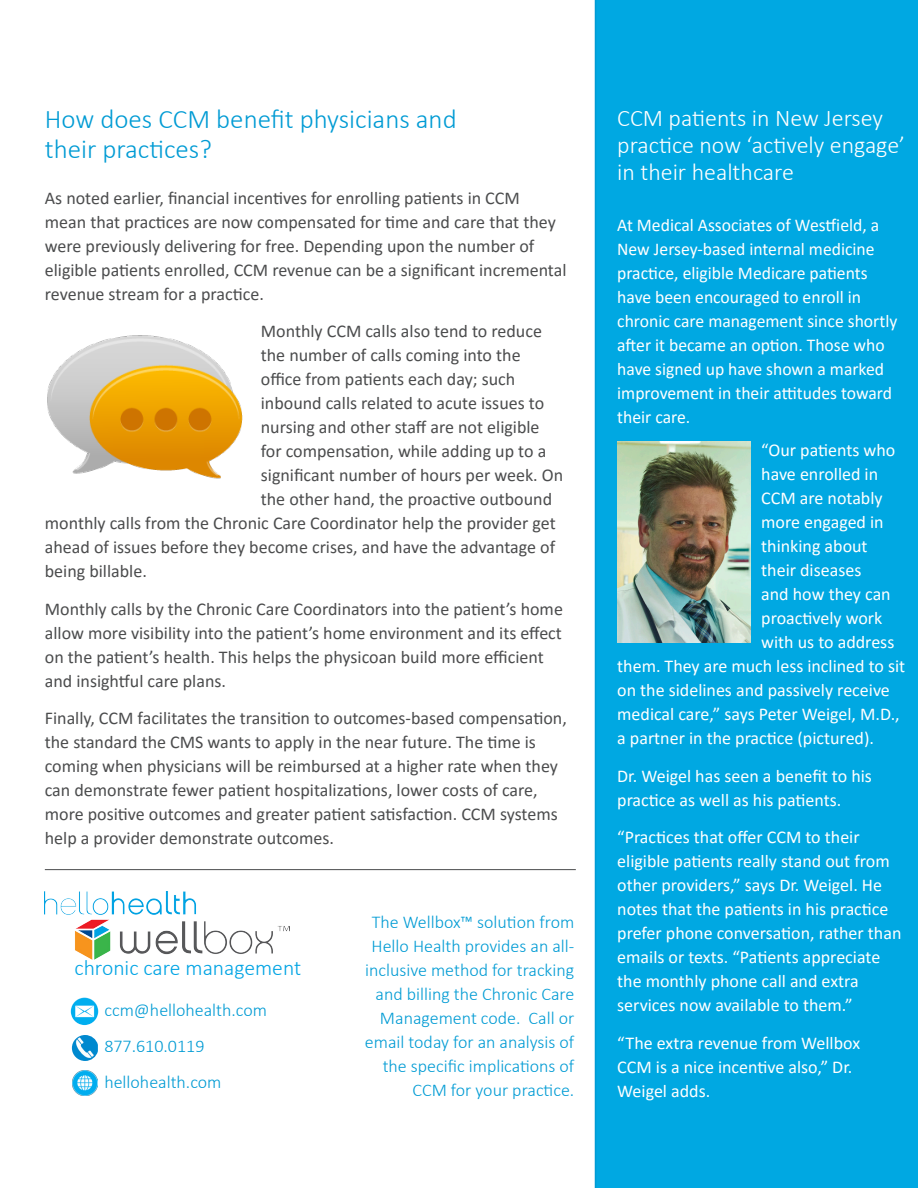
<style>
.page{position:relative;width:918px;height:1188px;background:#fff}
.page>*{position:absolute;margin:0;border:0;box-sizing:border-box;transform-origin:0 0}
.t1{font:300 27px "Calibri";color:#009bd4}
.t2{font:300 24px/27px "Calibri";color:#fff}
.t3{font:300 21.75px "Calibri";color:#00a4e4}
.headline{font:18px/24px "Calibri";color:#4b4c4d}
.headline-2{font:18px/24px "Calibri";color:#fff}
.t4{font:300 18px/24px "Calibri";color:#009bd4}
</style>
<div class="page">
<div style="left:595px;top:0;width:323px;height:1188px;background:#00a8e2"></div>
<img style="left:617px;top:441px;width:133px;height:202px">
<img style="left:47px;top:335px;width:196px;height:144px">
<hr style="left:45px;top:869px;width:531px;height:1px;background:#4b4c4d">
<img style="left:72px;top:1071px;width:25px;height:25px">
<img style="left:72px;top:1035px;width:26px;height:26px">
<img style="left:71px;top:998px;width:27px;height:27px;border-radius:14px">
<img style="left:45px;top:892px;width:245px;height:67px">
<p class="t1" style="left:45px;top:103px;width:413px">How does CCM benefit physicians and</p>
<p class="t1" style="left:45px;top:133px;width:169px">their practices?</p>
<p class="headline" style="left:45px;top:185px;width:523px">As noted earlier, financial incentives for enrolling patients in CCM<br>mean that practices are now compensated for time and care that they were previously delivering for free. Depending upon the number of eligible patients enrolled, CCM revenue can be a significant incremental revenue stream for a practice.</p>
<p class="headline" style="left:261px;top:319px;width:304px">Monthly CCM calls also tend to reduce the number of calls coming into the office from patients each day; such inbound calls related to acute issues to nursing and other staff are not eligible for compensation, while adding up to a significant number of hours per week. On the other hand, the proactive outbound</p>
<p class="headline" style="left:45px;top:511px;width:512px;text-align:justify">monthly calls from the Chronic Care Coordinator help the provider get ahead of issues before they become crises, and have the advantage of being billable.</p>
<p class="headline" style="left:45px;top:596px;width:520px">Monthly calls by the Chronic Care Coordinators into the patient’s home allow more visibility into the patient’s home environment and its effect on the patient’s health. This helps the physicoan build more efficient and insightful care plans.</p>
<p class="headline" style="left:45px;top:706px;width:523px">Finally, CCM facilitates the transition to outcomes-based compensation, the standard the CMS wants to apply in the near future. The time is coming when physicians will be reimbursed at a higher rate when they can demonstrate fewer patient hospitalizations, lower costs of care, more positive outcomes and greater patient satisfaction. CCM systems help a provider demonstrate outcomes.</p>
<p class="t3" style="left:74px;top:955px;width:228px">chronic care management</p>
<p class="t4" style="left:104px;top:991px;width:164px;line-height:36px">ccm@hellohealth.com<br>877.610.0119</p>
<p class="t4" style="left:104px;top:1069px;width:119px">hellohealth.com</p>
<p class="t4" style="left:365px;top:910px;width:211px;text-align:right">The Wellbox™ solution from<br>Hello Health provides an all&shy;inclusive method for tracking and billing the Chronic Care<br>Management code. Call or email today for an analysis of the specific implications of<br>CCM for your practice.</p>
<p class="t2" style="left:617px;top:104px;width:267px">CCM patients in New Jersey</p>
<p class="t2" style="left:617px;top:131px;width:289px">practice now ‘actively engage’ in their healthcare</p>
<p class="headline-2" style="left:617px;top:213px;width:282px">At Medical Associates of Westfield, a New Jersey-based internal medicine practice, eligible Medicare patients have been encouraged to enroll in chronic care management since shortly after it became an option. Those who have signed up have shown a marked improvement in their attitudes toward their care.</p>
<p class="headline-2" style="left:761px;top:438px;width:136px">“Our patients who have enrolled in<br>CCM are notably more engaged in thinking about their diseases<br>and how they can proactively work with us to address</p>
<p class="headline-2" style="left:617px;top:654px;width:289px">them. They are much less inclined to sit on the sidelines and passively receive medical care,” says Peter Weigel, M.D., a partner in the practice (pictured).</p>
<p class="headline-2" style="left:617px;top:763px;width:256px">Dr. Weigel has seen a benefit to his practice as well as his patients.</p>
<p class="headline-2" style="left:617px;top:825px;width:286px">“Practices that offer CCM to their eligible patients really stand out from other providers,” says Dr. Weigel. He notes that the patients in his practice prefer phone conversation, rather than emails or texts. “Patients appreciate the monthly phone call and extra services now available to them.”</p>
<p class="headline-2" style="left:617px;top:1030px;width:244px">“The extra revenue from Wellbox<br>CCM is a nice incentive also,” Dr.<br>Weigel adds.</p>
</div>
